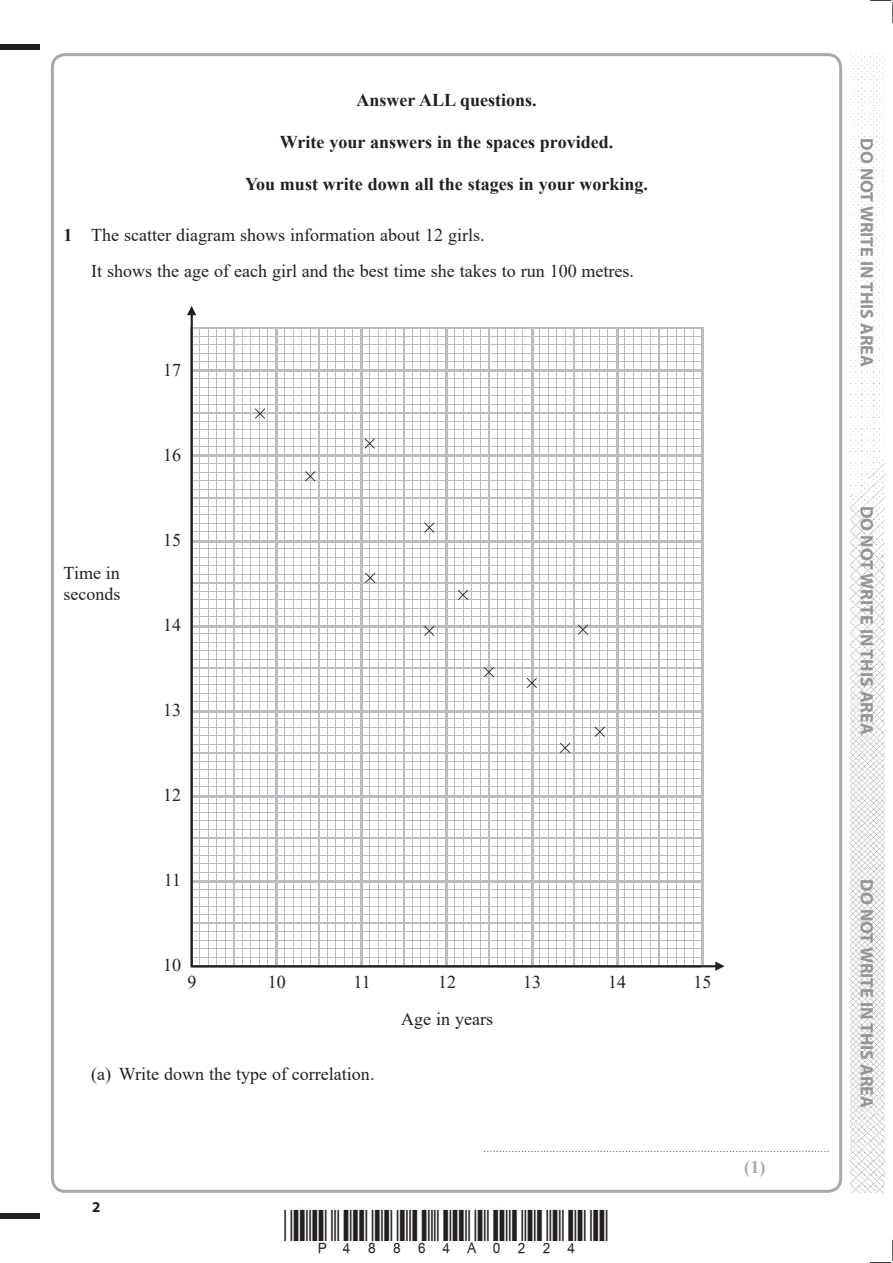
<style>
.page{position:relative;width:893px;height:1263px;background:#fff}
.page>*{position:absolute;margin:0;border:0;box-sizing:border-box;transform-origin:0 0}
.t1{font:18px/36px "Times New Roman";color:#231f20}
.t2{font:700 18px "Times New Roman";color:#231f20}
.t3{font:700 18px "Myriad Pro";color:#939598}
.t4{font:700 18px "Times New Roman";color:#a8a9ad}
.t5{font:700 15px "Myriad Pro";color:#231f20}
.t6{font:9px "Times New Roman";color:#231f20}
.s1{font-weight:700}
</style>
<div class="page">
<div style="left:0;top:44px;width:40px;height:5px;background:#231f20"></div>
<div style="left:0;top:1214px;width:40px;height:5px;background:#231f20"></div>
<svg style="left:869px;top:1240px;width:24px;height:23px"></svg>
<svg style="left:870px;top:0;width:23px;height:23px"></svg>
<img style="left:850px;top:53px;width:34px;height:1140px">
<svg style="left:189px;top:314px;width:526px;height:654px"></svg>
<svg style="left:715px;top:961px;width:9px;height:10px"></svg>
<svg style="left:187px;top:306px;width:9px;height:9px"></svg>
<svg style="left:255px;top:409px;width:10px;height:10px"></svg>
<svg style="left:364px;top:438px;width:11px;height:10px"></svg>
<svg style="left:305px;top:471px;width:10px;height:10px"></svg>
<svg style="left:424px;top:522px;width:10px;height:11px"></svg>
<svg style="left:365px;top:573px;width:10px;height:10px"></svg>
<svg style="left:458px;top:590px;width:10px;height:10px"></svg>
<svg style="left:424px;top:626px;width:10px;height:10px"></svg>
<svg style="left:578px;top:625px;width:10px;height:10px"></svg>
<svg style="left:526px;top:678px;width:11px;height:10px"></svg>
<svg style="left:484px;top:667px;width:10px;height:10px"></svg>
<svg style="left:595px;top:727px;width:10px;height:10px"></svg>
<svg style="left:560px;top:743px;width:10px;height:10px"></svg>
<p class="t2" style="left:356px;top:90px;width:182px">Answer ALL questions.</p>
<p class="t2" style="left:280px;top:132px;width:335px">Write your answers in the spaces provided.</p>
<p class="t2" style="left:245px;top:174px;width:404px">You must write down all the stages in your working.</p>
<p class="t1" style="left:91px;top:217px;width:544px;text-indent:-28px"><span class="s1">1</span> The scatter diagram shows information about 12 girls.<br>It shows the age of each girl and the best time she takes to run 100 metres.</p>
<p class="t1" style="left:163px;top:352px;width:19px">17</p>
<p class="t1" style="left:163px;top:437px;width:19px">16</p>
<p class="t1" style="left:64px;top:563px;width:58px;line-height:21px">Time in seconds</p>
<p class="t1" style="left:163px;top:522px;width:19px">15</p>
<p class="t1" style="left:163px;top:607px;width:19px">14</p>
<p class="t1" style="left:163px;top:692px;width:19px">13</p>
<p class="t1" style="left:163px;top:777px;width:19px">12</p>
<p class="t1" style="left:164px;top:862px;width:19px">11</p>
<p class="t1" style="left:163px;top:947px;width:19px">10</p>
<p class="t1" style="left:187px;top:964px;width:10px">9</p>
<p class="t1" style="left:268px;top:964px;width:19px">10</p>
<p class="t1" style="left:353px;top:964px;width:19px">11</p>
<p class="t1" style="left:438px;top:964px;width:19px">12</p>
<p class="t1" style="left:523px;top:964px;width:19px">13</p>
<p class="t1" style="left:608px;top:964px;width:19px">14</p>
<p class="t1" style="left:693px;top:964px;width:19px">15</p>
<p class="t1" style="left:401px;top:1001px;width:93px">Age in years</p>
<p class="t1" style="left:91px;top:1056px;width:285px">(a) Write down the type of correlation.</p>
<p class="t5" style="left:92px;top:1197px;width:10px">2</p>
<p class="t6" style="left:483px;top:1144px;width:347px">..............................................................................................................</p>
<p class="t4" style="left:744px;top:1157px;width:23px">(1)</p>
<p class="t3" style="left:878px;top:138px;width:230px;rotate:90deg">DO NOT WRITE IN THIS AREA</p>
<p class="t3" style="left:878px;top:506px;width:230px;rotate:90deg">DO NOT WRITE IN THIS AREA</p>
<p class="t3" style="left:878px;top:879px;width:230px;rotate:90deg">DO NOT WRITE IN THIS AREA</p>
</div>
